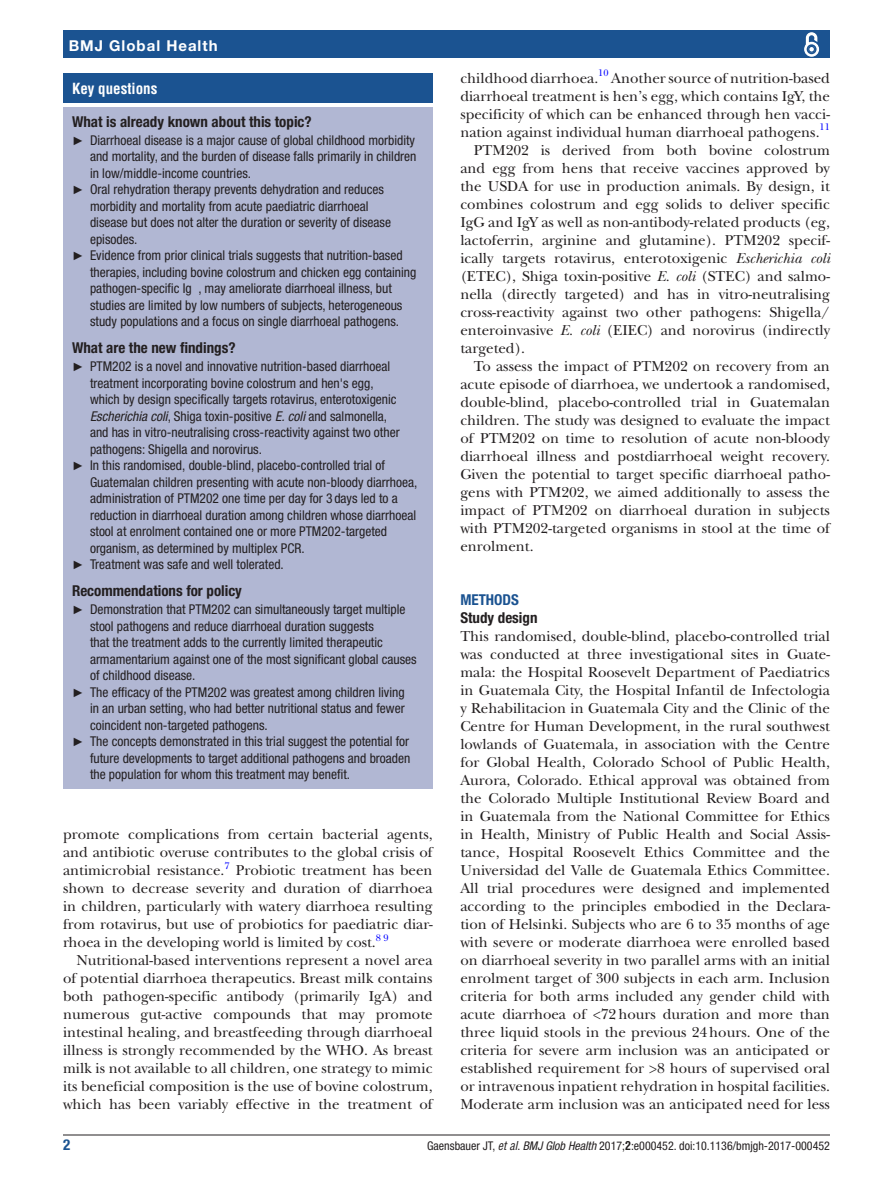
<style>
.page{position:relative;width:893px;height:1191px;background:#fff}
.page>*{position:absolute;margin:0;border:0;box-sizing:border-box;transform-origin:0 0}
.t1{font:15px/18px "New Baskerville";color:#231f20;text-align:justify}
.t2{font:700 condensed 15px "Helvetica Neue LT Std";color:#231f20}
.t3{font:700 15px "Helvetica Neue LT Std";letter-spacing:.065em;color:#fff}
.t4{font:700 condensed 15px "Helvetica";color:#fff}
.t5{font:700 condensed 15px "Helvetica Neue LT Std";color:#1b5391}
.t6{font:condensed 13.5px "Helvetica Neue LT Std";color:#231f20}
.t7{font:condensed 12px "Helvetica Neue LT Std";color:#231f20}
.t8{font:9.9px "New Baskerville";color:#00f}
.s1{font-family:"Arial";font-stretch:normal;font-size:12px}
.s2{font-style:italic}
.s3{font-family:"Helvetica LT Std";font-style:italic}
.s4{font-family:"Helvetica LT Std";font-weight:700}
</style>
<div class="page">
<hr style="left:63px;top:1134px;width:767px;height:1px;background:#231f20">
<div style="left:63px;top:31px;width:767px;height:27px;background:#1b5391"></div>
<svg style="left:804px;top:32px;width:16px;height:25px"></svg>
<div style="left:808px;top:46px;width:7px;height:7px;border:1px solid #1b5391;border-radius:50%"></div>
<div style="left:63px;top:73px;width:370px;height:30px;background:#1b5391"></div>
<div style="left:63px;top:107px;width:370px;height:681px;background:#b1b7d3"></div>
<p class="t3" style="left:69px;top:36px;width:150px">BMJ Global Health</p>
<p class="t4" style="left:72px;top:79px;width:87px">Key questions</p>
<p class="t2" style="left:72px;top:112px;width:241px">What is already known about this topic?</p>
<p class="t6" style="left:72px;top:132px;width:345px"><span class="s1">►</span> Diarrhoeal disease is a major cause of global childhood morbidity</p>
<p class="t6" style="left:90px;top:148px;width:328px">and mortality, and the burden of disease falls primarily in children</p>
<p class="t6" style="left:90px;top:165px;width:163px">in low/middle-income countries.</p>
<p class="t6" style="left:72px;top:181px;width:313px"><span class="s1">►</span> Oral rehydration therapy prevents dehydration and reduces</p>
<p class="t6" style="left:90px;top:198px;width:280px">morbidity and mortality from acute paediatric diarrhoeal</p>
<p class="t6" style="left:90px;top:214px;width:303px">disease but does not alter the duration or severity of disease</p>
<p class="t6" style="left:90px;top:231px;width:49px">episodes.</p>
<p class="t6" style="left:72px;top:247px;width:332px"><span class="s1">►</span> Evidence from prior clinical trials suggests that nutrition-based</p>
<p class="t6" style="left:90px;top:264px;width:328px">therapies, including bovine colostrum and chicken egg containing</p>
<p class="t6" style="left:90px;top:280px;width:303px">pathogen-specific Igγ, may ameliorate diarrhoeal illness, but</p>
<p class="t6" style="left:90px;top:297px;width:314px">studies are limited by low numbers of subjects, heterogeneous</p>
<p class="t6" style="left:90px;top:313px;width:311px">study populations and a focus on single diarrhoeal pathogens.</p>
<p class="t2" style="left:72px;top:339px;width:165px">What are the new findings?</p>
<p class="t6" style="left:72px;top:358px;width:320px"><span class="s1">►</span> PTM202 is a novel and innovative nutrition-based diarrhoeal</p>
<p class="t6" style="left:90px;top:375px;width:285px">treatment incorporating bovine colostrum and hen's egg,</p>
<p class="t6" style="left:90px;top:391px;width:308px">which by design specifically targets rotavirus, enterotoxigenic</p>
<p class="t6" style="left:90px;top:408px;width:299px"><span class="s2">Escherichia coli</span>, Shiga toxin-positive <span class="s2">E. coli</span> and salmonella,</p>
<p class="t6" style="left:90px;top:424px;width:311px">and has in vitro-neutralising cross-reactivity against two other</p>
<p class="t6" style="left:90px;top:441px;width:174px">pathogens: Shigella and norovirus.</p>
<p class="t6" style="left:72px;top:457px;width:315px"><span class="s1">►</span> In this randomised, double-blind, placebo-controlled trial of</p>
<p class="t6" style="left:90px;top:474px;width:329px">Guatemalan children presenting with acute non-bloody diarrhoea,</p>
<p class="t6" style="left:90px;top:490px;width:309px">administration of PTM202 one time per day for 3 days led to a</p>
<p class="t6" style="left:90px;top:507px;width:328px">reduction in diarrhoeal duration among children whose diarrhoeal</p>
<p class="t6" style="left:90px;top:523px;width:299px">stool at enrolment contained one or more PTM202-targeted</p>
<p class="t6" style="left:90px;top:540px;width:216px">organism, as determined by multiplex PCR.</p>
<p class="t6" style="left:72px;top:556px;width:213px"><span class="s1">►</span> Treatment was safe and well tolerated.</p>
<p class="t2" style="left:72px;top:582px;width:171px">Recommendations for policy</p>
<p class="t6" style="left:72px;top:601px;width:335px"><span class="s1">►</span> Demonstration that PTM202 can simultaneously target multiple</p>
<p class="t6" style="left:90px;top:618px;width:285px">stool pathogens and reduce diarrhoeal duration suggests</p>
<p class="t6" style="left:90px;top:634px;width:294px">that the treatment adds to the currently limited therapeutic</p>
<p class="t6" style="left:90px;top:651px;width:328px">armamentarium against one of the most significant global causes</p>
<p class="t6" style="left:90px;top:667px;width:107px">of childhood disease.</p>
<p class="t6" style="left:72px;top:684px;width:334px"><span class="s1">►</span> The efficacy of the PTM202 was greatest among children living</p>
<p class="t6" style="left:90px;top:700px;width:316px">in an urban setting, who had better nutritional status and fewer</p>
<p class="t6" style="left:90px;top:717px;width:179px">coincident non-targeted pathogens.</p>
<p class="t6" style="left:72px;top:733px;width:339px"><span class="s1">►</span> The concepts demonstrated in this trial suggest the potential for</p>
<p class="t6" style="left:90px;top:750px;width:322px">future developments to target additional pathogens and broaden</p>
<p class="t6" style="left:90px;top:766px;width:262px">the population for whom this treatment may benefit.</p>
<p class="t1" style="left:63px;top:825px;width:371px">promote complications from certain bacterial agents, and antibiotic overuse contributes to the global crisis of antimicrobial resistance.</p>
<p class="t8" style="left:225px;top:859px;width:7px">7</p>
<p class="t1" style="left:63px;top:861px;width:371px;text-indent:173px">Probiotic treatment has been shown to decrease severity and duration of diarrhoea in children, particularly with watery diarrhoea resulting from rotavirus, but use of probiotics for paediatric diar&shy;rhoea in the developing world is limited by cost.</p>
<p class="t8" style="left:376px;top:931px;width:14px">8 9</p>
<p class="t1" style="left:63px;top:951px;width:371px;text-indent:14px">Nutritional-based interventions represent a novel area of potential diarrhoea therapeutics. Breast milk contains both pathogen-specific antibody (primarily IgA) and numerous gut-active compounds that may promote intestinal healing, and breastfeeding through diarrhoeal illness is strongly recommended by the WHO. As breast milk is not available to all children, one strategy to mimic its beneficial composition is the use of bovine colostrum, which has been variably effective in the treatment of</p>
<p class="t1" style="left:460px;top:69px;width:139px">childhood diarrhoea.</p>
<p class="t8" style="left:598px;top:67px;width:12px">10</p>
<p class="t1" style="left:460px;top:69px;width:371px;text-indent:151px">Another source of nutrition-based diarrhoeal treatment is hen’s egg, which contains IgY, the specificity of which can be enhanced through hen vacci&shy;nation against individual human diarrhoeal pathogens.</p>
<p class="t8" style="left:820px;top:121px;width:12px">11</p>
<p class="t1" style="left:460px;top:141px;width:371px;text-indent:14px">PTM202 is derived from both bovine colostrum and egg from hens that receive vaccines approved by the USDA for use in production animals. By design, it combines colostrum and egg solids to deliver specific IgG and IgY as well as non-antibody-related products (eg, lactoferrin, arginine and glutamine). PTM202 specif&shy;ically targets rotavirus, enterotoxigenic <span class="s2">Escherichia coli </span>(ETEC), Shiga toxin-positive <span class="s2">E. coli</span> (STEC) and salmo&shy;nella (directly targeted) and has in vitro-neutralising cross-reactivity against two other pathogens: Shigella/ enteroinvasive <span class="s2">E. coli</span> (EIEC) and norovirus (indirectly targeted).</p>
<p class="t1" style="left:460px;top:357px;width:371px;text-indent:14px">To assess the impact of PTM202 on recovery from an acute episode of diarrhoea, we undertook a randomised, double-blind, placebo-controlled trial in Guatemalan children. The study was designed to evaluate the impact of PTM202 on time to resolution of acute non-bloody diarrhoeal illness and postdiarrhoeal weight recovery.<br>Given the potential to target specific diarrhoeal patho&shy;gens with PTM202, we aimed additionally to assess the impact of PTM202 on diarrhoeal duration in subjects with PTM202-targeted organisms in stool at the time of enrolment.</p>
<p class="t5" style="left:460px;top:591px;width:60px">Methods</p>
<p class="t2" style="left:460px;top:609px;width:79px">Study design</p>
<p class="t1" style="left:460px;top:627px;width:371px">This randomised, double-blind, placebo-controlled trial was conducted at three investigational sites in Guate&shy;mala: the Hospital Roosevelt Department of Paediatrics in Guatemala City, the Hospital Infantil de Infectologia y Rehabilitacion in Guatemala City and the Clinic of the Centre for Human Development, in the rural southwest lowlands of Guatemala, in association with the Centre for Global Health, Colorado School of Public Health, Aurora, Colorado. Ethical approval was obtained from the Colorado Multiple Institutional Review Board and in Guatemala from the National Committee for Ethics in Health, Ministry of Public Health and Social Assis&shy;tance, Hospital Roosevelt Ethics Committee and the Universidad del Valle de Guatemala Ethics Committee.<br>All trial procedures were designed and implemented according to the principles embodied in the Declara&shy;tion of Helsinki. Subjects who are 6 to 35 months of age with severe or moderate diarrhoea were enrolled based on diarrhoeal severity in two parallel arms with an initial enrolment target of 300 subjects in each arm. Inclusion criteria for both arms included any gender child with acute diarrhoea of &lt;72hours duration and more than three liquid stools in the previous 24hours. One of the criteria for severe arm inclusion was an anticipated or established requirement for &gt;8 hours of supervised oral or intravenous inpatient rehydration in hospital facilities.<br>Moderate arm inclusion was an anticipated need for less</p>
<p class="t5" style="left:63px;top:1135px;width:9px">2</p>
<p class="t7" style="left:427px;top:1138px;width:404px">Gaensbauer JT, <span class="s3">et al</span>. <span class="s2">BMJ Glob Health</span> 2017;<span class="s4">2</span>:e000452. doi:10.1136/bmjgh-2017-000452</p>
</div>
